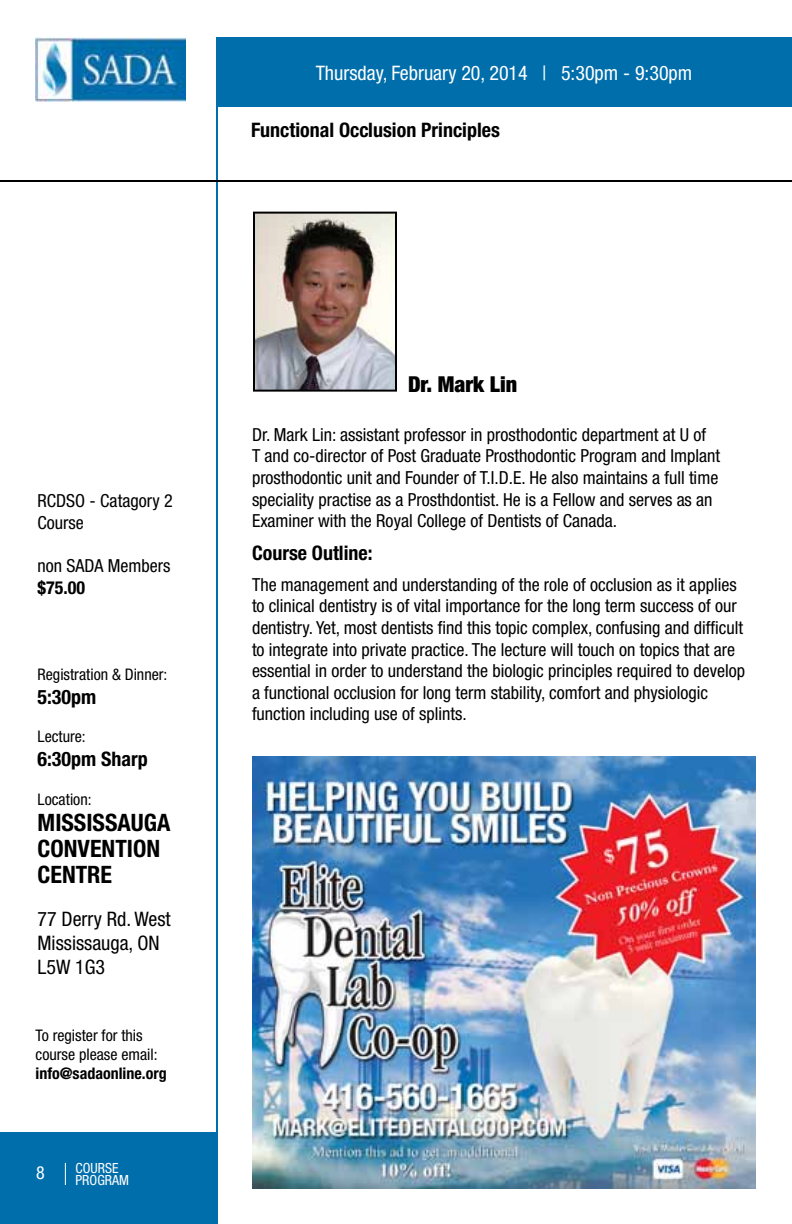
<style>
.page{position:relative;width:792px;height:1224px;background:#fff}
.page>*{position:absolute;margin:0;border:0;box-sizing:border-box;transform-origin:0 0}
.t1{font:700 condensed 24px/26px "Helvetica Neue LT Std";color:#000}
.t2{font:900 condensed 22px "Helvetica Neue LT Std";color:#000}
.t3{font:700 condensed 20px "Helvetica Neue LT Std";color:#000}
.t4{font:condensed 20px "Helvetica Neue LT Std";color:#fff}
.t5{font:condensed 20px/24px "Helvetica Neue LT Std";color:#000}
.t6{font:condensed 18px/21.6px "Helvetica Neue LT Std";color:#000}
.t7{font:700 condensed 18px "Helvetica Neue LT Std";color:#000}
.t8{font:condensed 18px "Helvetica Neue LT Std";color:#fff}
.t9{font:condensed 16px/19.2px "Helvetica Neue LT Std";color:#000}
.t10{font:700 condensed 16px "Helvetica Neue LT Std";color:#000}
.t11{font:condensed 14px/12px "Helvetica Neue LT Std";color:#fff}
</style>
<div class="page">
<div style="left:0;top:1132px;width:218px;height:92px;background:#006eab"></div>
<div style="left:216px;top:37px;width:576px;height:70px;background:#006eab"></div>
<hr style="left:216px;top:37px;width:2px;height:1187px;background:#006eab">
<hr style="left:0;top:180px;width:792px;height:2px;background:#000">
<svg style="left:65px;top:1163px;width:1px;height:22px"></svg>
<img style="left:36px;top:38px;width:149px;height:64px">
<img style="left:256px;top:215px;width:138px;height:174px">
<div style="left:253px;top:212px;width:144px;height:180px;border:2px solid #000"></div>
<img style="left:252px;top:757px;width:504px;height:432px">
<p class="t4" style="left:316px;top:62px;width:378px">Thursday, February 20, 2014 | 5:30pm - 9:30pm</p>
<p class="t3" style="left:251px;top:118px;width:251px">Functional Occlusion Principles</p>
<p class="t6" style="left:38px;top:490px;width:137px">RCDSO - Catagory 2<br>Course</p>
<p class="t6" style="left:38px;top:555px;width:134px">non SADA Members</p>
<p class="t7" style="left:38px;top:576px;width:49px">$75.00</p>
<p class="t9" style="left:38px;top:665px;width:131px">Registration &amp; Dinner:</p>
<p class="t3" style="left:38px;top:685px;width:60px">5:30pm</p>
<p class="t9" style="left:38px;top:727px;width:50px">Lecture:</p>
<p class="t3" style="left:38px;top:747px;width:112px">6:30pm Sharp</p>
<p class="t9" style="left:38px;top:789px;width:56px">Location:</p>
<h1 class="t1" style="left:38px;top:809px;width:134px">MISSISSAUGA<br>CONVENTION<br>CENTRE</h1>
<p class="t5" style="left:38px;top:907px;width:135px">77 Derry Rd. West<br>Mississauga, ON<br>L5W 1G3</p>
<p class="t9" style="left:36px;top:1026px;width:123px">To register for this course please email:</p>
<p class="t10" style="left:36px;top:1064px;width:133px">info@sadaonline.org</p>
<p class="t8" style="left:36px;top:1162px;width:10px">8</p>
<p class="t11" style="left:76px;top:1162px;width:55px">COURSE<br>PROGRAM</p>
<p class="t2" style="left:408px;top:370px;width:111px">Dr. Mark Lin</p>
<p class="t6" style="left:252px;top:423px;width:470px">Dr. Mark Lin: assistant professor in prosthodontic department at U of<br>T and co-director of Post Graduate Prosthodontic Program and Implant prosthodontic unit and Founder of T.I.D.E. He also maintains a full time speciality practise as a Prosthdontist. He is a Fellow and serves as an Examiner with the Royal College of Dentists of Canada.</p>
<p class="t3" style="left:252px;top:541px;width:122px">Course Outline:</p>
<p class="t6" style="left:252px;top:573px;width:495px">The management and understanding of the role of occlusion as it applies to clinical dentistry is of vital importance for the long term success of our dentistry. Yet, most dentists find this topic complex, confusing and difficult to integrate into private practice. The lecture will touch on topics that are essential in order to understand the biologic principles required to develop a functional occlusion for long term stability, comfort and physiologic function including use of splints.</p>
</div>
